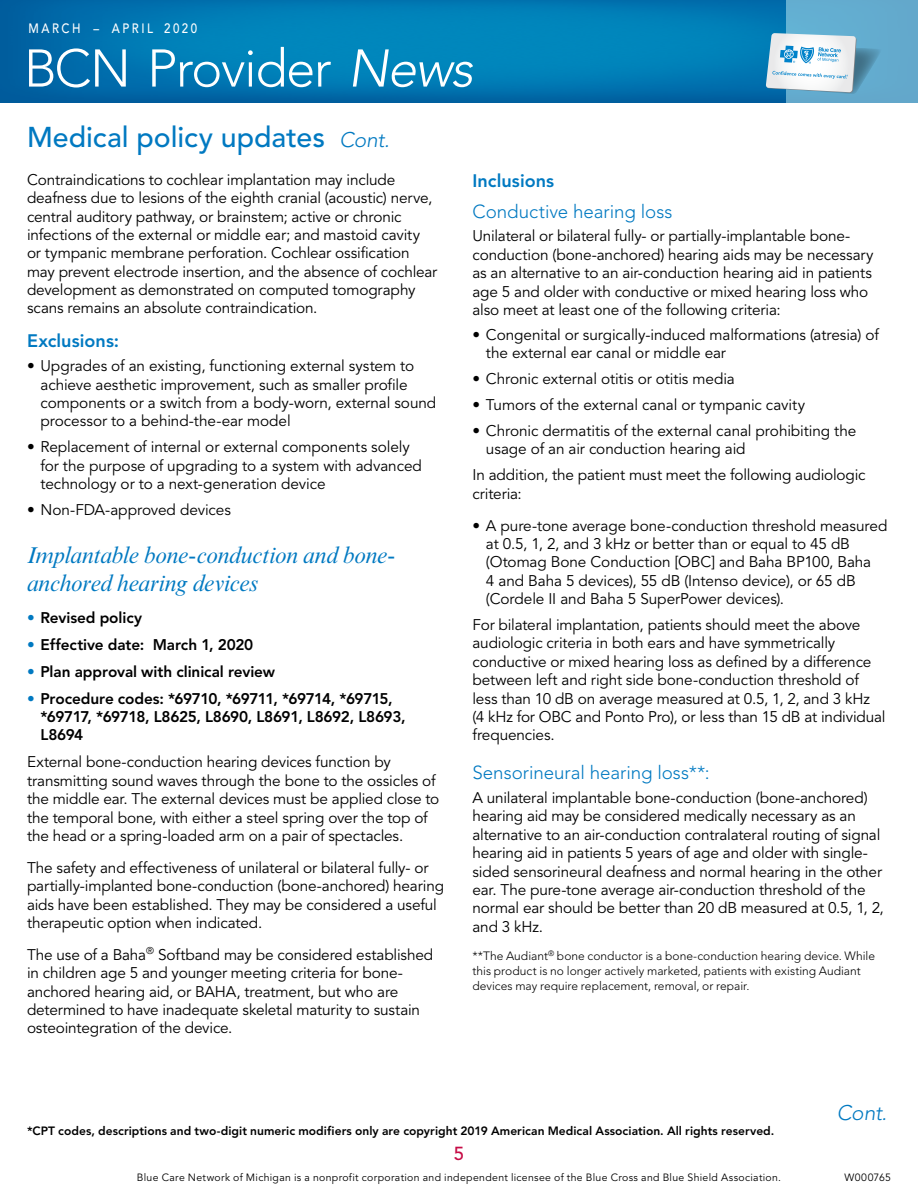
<style>
.page{position:relative;width:918px;height:1188px;background:#fff}
.page>*{position:absolute;margin:0;border:0;box-sizing:border-box;transform-origin:0 0}
.t1{font:300 52.5px "Avenir LT Std";letter-spacing:-.025em;color:#fff}
.t2{font:500 28.5px "Avenir LT Std";color:#0079c1}
.t3{font:italic 23.25px/27.9px "Times New Roman MT Std";letter-spacing:-.01em;color:#0079c1}
.t4{font:italic 300 21px "Avenir LT Std";color:#0079c1}
.t5{font:300 18.75px "Avenir LT Std";letter-spacing:-.005em;color:#0079c1}
.t6{font:500 18.75px "Avenir LT Std";color:#c60c46}
.t7{font:800 18px "Avenir LT Std";letter-spacing:.005em;color:#0079c1}
.t8{font:15.3px/18.3px "Avenir LT Std";letter-spacing:-.01em;color:#000}
.t9{font:800 15.3px/18.3px "Avenir LT Std";letter-spacing:-.01em;color:#000}
.t10{font:500 13.5px "Avenir LT Std";letter-spacing:.225em;color:#fff;scale:.85 1}
.t11{font:300 12px/15px "Avenir LT Std";color:#000}
.t12{font:800 12px "Avenir LT Std";letter-spacing:.005em;color:#000}
.t13{font:10.5px "Avenir LT Std";letter-spacing:.03em;color:#000}
.s1{font-style:italic}
.s2{font-weight:300;font-style:italic;font-size:21px}
.s3{font-weight:800}
.s4{color:#0079c1}
</style>
<div class="page">
<img style="left:0;top:0;width:786px;height:103px">
<div style="left:786px;top:0;width:132px;height:103px;background:#63aacd"></div>
<svg style="left:766px;top:33px;width:113px;height:61px"></svg>
<p class="t10" style="left:28px;top:21px;width:200px">MARCH – APRIL 2020</p>
<h1 class="t1" style="left:24px;top:38px;width:451px">BCN Provider <span class="s1">News</span></h1>
<h2 class="t2" style="left:27px;top:121px;width:364px">Medical policy updates <span class="s2">Cont.</span></h2>
<p class="t8" style="left:27px;top:171px;width:412px">Contraindications to cochlear implantation may include deafness due to lesions of the eighth cranial (acoustic) nerve, central auditory pathway, or brainstem; active or chronic infections of the external or middle ear; and mastoid cavity or tympanic membrane perforation. Cochlear ossification may prevent electrode insertion, and the absence of cochlear development as demonstrated on computed tomography scans remains an absolute contraindication.</p>
<p class="t7" style="left:27px;top:331px;width:94px">Exclusions:</p>
<p class="t8" style="left:40px;top:357px;width:397px;text-indent:-13px"><span class="s3">•</span> Upgrades of an existing, functioning external system to achieve aesthetic improvement, such as smaller profile components or a switch from a body-worn, external sound processor to a behind-the-ear model</p>
<p class="t8" style="left:40px;top:438px;width:383px;text-indent:-13px"><span class="s3">•</span> Replacement of internal or external components solely for the purpose of upgrading to a system with advanced technology or to a next-generation device</p>
<p class="t8" style="left:27px;top:501px;width:205px"><span class="s3">•</span> Non-FDA-approved devices</p>
<h3 class="t3" style="left:27px;top:542px;width:370px">Implantable bone-conduction and bone&shy;anchored hearing devices</h3>
<p class="t9" style="left:27px;top:608px;width:117px"><span class="s4">•</span> Revised policy</p>
<p class="t9" style="left:27px;top:635px;width:228px"><span class="s4">•</span> Effective date: March 1, 2020</p>
<p class="t9" style="left:27px;top:662px;width:250px"><span class="s4">•</span> Plan approval with clinical review</p>
<p class="t9" style="left:40px;top:689px;width:367px;text-indent:-13px"><span class="s4">•</span> Procedure codes: *69710, *69711, *69714, *69715, *69717, *69718, L8625, L8690, L8691, L8692, L8693,<br>L8694</p>
<p class="t8" style="left:27px;top:753px;width:414px">External bone-conduction hearing devices function by transmitting sound waves through the bone to the ossicles of the middle ear. The external devices must be applied close to the temporal bone, with either a steel spring over the top of the head or a spring-loaded arm on a pair of spectacles.</p>
<p class="t8" style="left:27px;top:859px;width:419px">The safety and effectiveness of unilateral or bilateral fully- or partially-implanted bone-conduction (bone-anchored) hearing aids have been established. They may be considered a useful therapeutic option when indicated.</p>
<p class="t8" style="left:27px;top:946px;width:408px">The use of a Baha<sup>®</sup> Softband may be considered established in children age 5 and younger meeting criteria for bone&shy;anchored hearing aid, or BAHA, treatment, but who are determined to have inadequate skeletal maturity to sustain osteointegration of the device.</p>
<p class="t7" style="left:472px;top:170px;width:83px">Inclusions</p>
<p class="t5" style="left:472px;top:200px;width:202px">Conductive hearing loss</p>
<p class="t8" style="left:472px;top:227px;width:403px">Unilateral or bilateral fully- or partially-implantable bone&shy;conduction (bone-anchored) hearing aids may be necessary as an alternative to an air-conduction hearing aid in patients age 5 and older with conductive or mixed hearing loss who also meet at least one of the following criteria:</p>
<p class="t8" style="left:486px;top:326px;width:394px;text-indent:-13px"><span class="s3">•</span> Congenital or surgically-induced malformations (atresia) of the external ear canal or middle ear</p>
<p class="t8" style="left:472px;top:370px;width:264px"><span class="s3">•</span> Chronic external otitis or otitis media</p>
<p class="t8" style="left:472px;top:396px;width:334px"><span class="s3">•</span> Tumors of the external canal or tympanic cavity</p>
<p class="t8" style="left:486px;top:422px;width:372px;text-indent:-13px"><span class="s3">•</span> Chronic dermatitis of the external canal prohibiting the usage of an air conduction hearing aid</p>
<p class="t8" style="left:472px;top:466px;width:395px">In addition, the patient must meet the following audiologic criteria:</p>
<p class="t8" style="left:486px;top:517px;width:403px;text-indent:-13px"><span class="s3">•</span> A pure-tone average bone-conduction threshold measured at 0.5, 1, 2, and 3 kHz or better than or equal to 45 dB (Otomag Bone Conduction [OBC] and Baha BP100, Baha<br>4 and Baha 5 devices), 55 dB (Intenso device), or 65 dB (Cordele II and Baha 5 SuperPower devices).</p>
<p class="t8" style="left:472px;top:616px;width:415px">For bilateral implantation, patients should meet the above audiologic criteria in both ears and have symmetrically conductive or mixed hearing loss as defined by a difference between left and right side bone-conduction threshold of less than 10 dB on average measured at 0.5, 1, 2, and 3 kHz (4 kHz for OBC and Ponto Pro), or less than 15 dB at individual frequencies.</p>
<p class="t5" style="left:472px;top:762px;width:239px">Sensorineural hearing loss**:</p>
<p class="t8" style="left:472px;top:789px;width:413px">A unilateral implantable bone-conduction (bone-anchored) hearing aid may be considered medically necessary as an alternative to an air-conduction contralateral routing of signal hearing aid in patients 5 years of age and older with single&shy;sided sensorineural deafness and normal hearing in the other ear. The pure-tone average air-conduction threshold of the normal ear should be better than 20 dB measured at 0.5, 1, 2, and 3 kHz.</p>
<p class="t11" style="left:472px;top:949px;width:404px">**The Audiant<sup>®</sup> bone conductor is a bone-conduction hearing device. While this product is no longer actively marketed, patients with existing Audiant devices may require replacement, removal, or repair.</p>
<h3 class="t4" style="left:837px;top:1100px;width:52px">Cont.</h3>
<p class="t12" style="left:27px;top:1124px;width:749px">*CPT codes, descriptions and two‑digit numeric modifiers only are copyright 2019 American Medical Association. All rights reserved.</p>
<p class="t6" style="left:454px;top:1143px;width:12px">5</p>
<p class="t13" style="left:137px;top:1171px;width:646px">Blue Care Network of Michigan is a nonprofit corporation and independent licensee of the Blue Cross and Blue Shield Association.</p>
<p class="t13" style="left:845px;top:1171px;width:48px">W000765</p>
</div>
